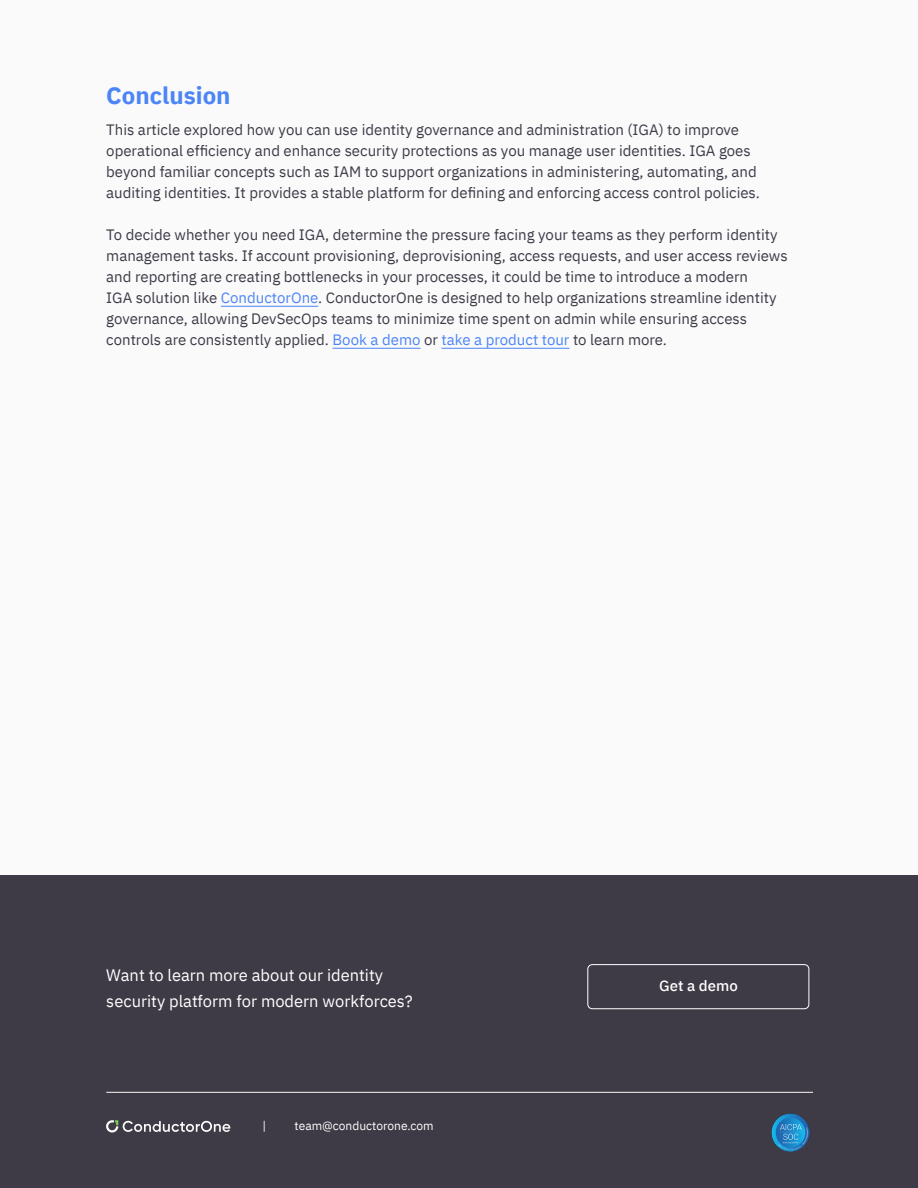
<style>
.page{position:relative;width:918px;height:1188px;background:#fff}
.page>*{position:absolute;margin:0;border:0;box-sizing:border-box;transform-origin:0 0}
.t1{font:700 24px "IBM Plex Sans";color:#4c85f6}
.t2{font:16.5px/25.5px "IBM Plex Sans";color:#fff}
.t3{font:15px/21px "IBM Plex Sans";color:#3e3a46}
.t4{font:500 15px "IBM Plex Sans";color:#fff}
.t5{font:12px "IBM Plex Sans";color:#fff}
.s1{color:#4c85f6}
</style>
<div class="page">
<div style="left:0;top:876px;width:918px;height:312px;background:#3e3a46"></div>
<div style="left:587px;top:964px;width:222px;height:45px;border:1px solid #fff;border-radius:4px"></div>
<svg style="left:106px;top:1120px;width:124px;height:13px"></svg>
<img style="left:771px;top:1114px;width:38px;height:37px">
<hr style="left:106px;top:1092px;width:707px;height:1px;background:#fafafb">
<hr style="left:221px;top:306px;width:97px;height:1px;background:#4c85f6">
<hr style="left:333px;top:348px;width:88px;height:1px;background:#4c85f6">
<hr style="left:442px;top:348px;width:127px;height:1px;background:#4c85f6">
<h1 class="t1" style="left:106px;top:76px;width:126px">Conclusion</h1>
<p class="t3" style="left:106px;top:118px;width:655px">This article explored how you can use identity governance and administration (IGA) to improve operational efficiency and enhance security protections as you manage user identities. IGA goes beyond familiar concepts such as IAM to support organizations in administering, automating, and auditing identities. It provides a stable platform for defining and enforcing access control policies.</p>
<p class="t3" style="left:106px;top:223px;width:683px">To decide whether you need IGA, determine the pressure facing your teams as they perform identity management tasks. If account provisioning, deprovisioning, access requests, and user access reviews and reporting are creating bottlenecks in your processes, it could be time to introduce a modern<br>IGA solution like <span class="s1">ConductorOne</span>. ConductorOne is designed to help organizations streamline identity governance, allowing DevSecOps teams to minimize time spent on admin while ensuring access controls are consistently applied. <span class="s1">Book a demo</span> or <span class="s1">take a product tour</span> to learn more.</p>
<p class="t2" style="left:106px;top:961px;width:308px">Want to learn more about our identity security platform for modern workforces?</p>
<p class="t5" style="left:263px;top:1117px;width:5px">|</p>
<p class="t5" style="left:295px;top:1117px;width:141px">team@conductorone.com</p>
<p class="t4" style="left:659px;top:974px;width:80px">Get a demo</p>
</div>
